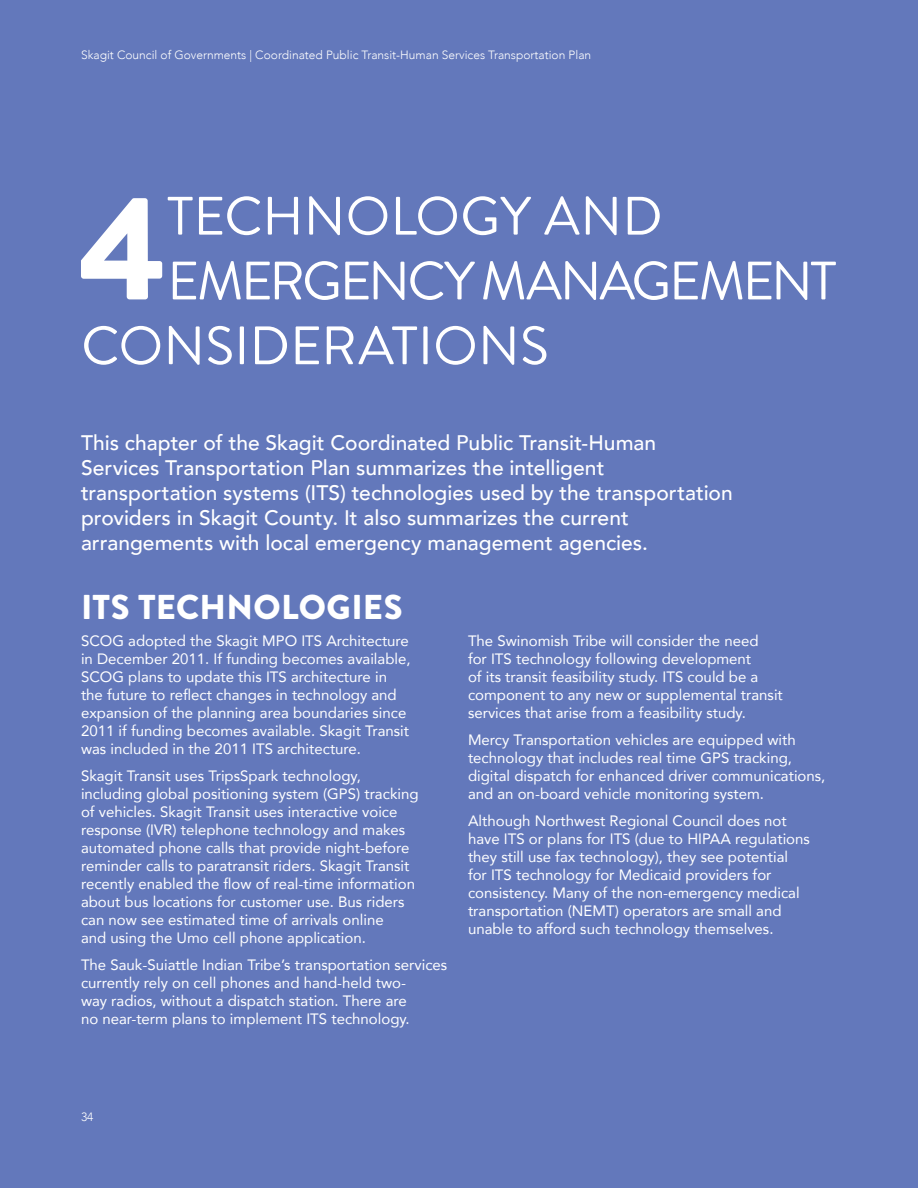
<style>
.page{position:relative;width:918px;height:1188px;background:#6378bb}
.page>*{position:absolute;margin:0;border:0;box-sizing:border-box;transform-origin:0 0}
.t1{font:900 146.55px "Brandon Grotesque";color:#fff}
.t2{font:54px "Brandon Grotesque";letter-spacing:.005em;color:#fff}
.t3{font:54px "Brandon Grotesque";letter-spacing:-.045em;color:#fff}
.H2_Span{font:900 34.5px "Brandon Grotesque";letter-spacing:.01em;color:#fff}
.Intro_Para_Medium_Wh{font:500 21px/25.2px "Avenir";color:#fff}
.Basic_White_Roman__f{font:15px/18px "Avenir";color:#fff}
.Pg{font:300 12px "Avenir";color:#fff}
</style>
<div class="page">
<p class="Pg" style="left:81px;top:47px;width:512px">Skagit Council of Governments | Coordinated Public Transit-Human Services Transportation Plan</p>
<h1 class="t1" style="left:79px;top:145px;width:89px">4</h1>
<h1 class="t2" style="left:167px;top:179px;width:497px">TECHNOLOGY AND</h1>
<h1 class="t3" style="left:167px;top:244px;width:671px">EMERGENCY MANAGEMENT</h1>
<h1 class="t2" style="left:81px;top:309px;width:469px">CONSIDERATIONS</h1>
<p class="Intro_Para_Medium_Wh" style="left:81px;top:428px;width:653px">This chapter of the Skagit Coordinated Public Transit-Human Services Transportation Plan summarizes the intelligent transportation systems (ITS) technologies used by the transportation providers in Skagit County. It also summarizes the current arrangements with local emergency management agencies.</p>
<p class="H2_Span" style="left:81px;top:582px;width:323px">ITS TECHNOLOGIES</p>
<p class="Basic_White_Roman__f" style="left:81px;top:631px;width:331px">SCOG adopted the Skagit MPO ITS Architecture in December 2011. If funding becomes available, SCOG plans to update this ITS architecture in the future to reflect changes in technology and expansion of the planning area boundaries since 2011 if funding becomes available. Skagit Transit was included in the 2011 ITS architecture.</p>
<p class="Basic_White_Roman__f" style="left:81px;top:766px;width:339px">Skagit Transit uses TripsSpark technology, including global positioning system (GPS) tracking of vehicles. Skagit Transit uses interactive voice response (IVR) telephone technology and makes automated phone calls that provide night-before reminder calls to paratransit riders. Skagit Transit recently enabled the flow of real-time information about bus locations for customer use. Bus riders can now see estimated time of arrivals online<br>and using the Umo cell phone application.</p>
<p class="Basic_White_Roman__f" style="left:81px;top:955px;width:368px">The Sauk-Suiattle Indian Tribe’s transportation services currently rely on cell phones and hand-held two-<br>way radios, without a dispatch station. There are<br>no near-term plans to implement ITS technology.</p>
<p class="Basic_White_Roman__f" style="left:468px;top:631px;width:316px">The Swinomish Tribe will consider the need<br>for ITS technology following development<br>of its transit feasibility study. ITS could be a component to any new or supplemental transit services that arise from a feasibility study.</p>
<p class="Basic_White_Roman__f" style="left:468px;top:730px;width:359px">Mercy Transportation vehicles are equipped with technology that includes real time GPS tracking, digital dispatch for enhanced driver communications, and an on-board vehicle monitoring system.</p>
<p class="Basic_White_Roman__f" style="left:468px;top:811px;width:343px">Although Northwest Regional Council does not have ITS or plans for ITS (due to HIPAA regulations they still use fax technology), they see potential for ITS technology for Medicaid providers for consistency. Many of the non-emergency medical transportation (NEMT) operators are small and unable to afford such technology themselves.</p>
<p class="Pg" style="left:81px;top:1109px;width:14px">34</p>
</div>
